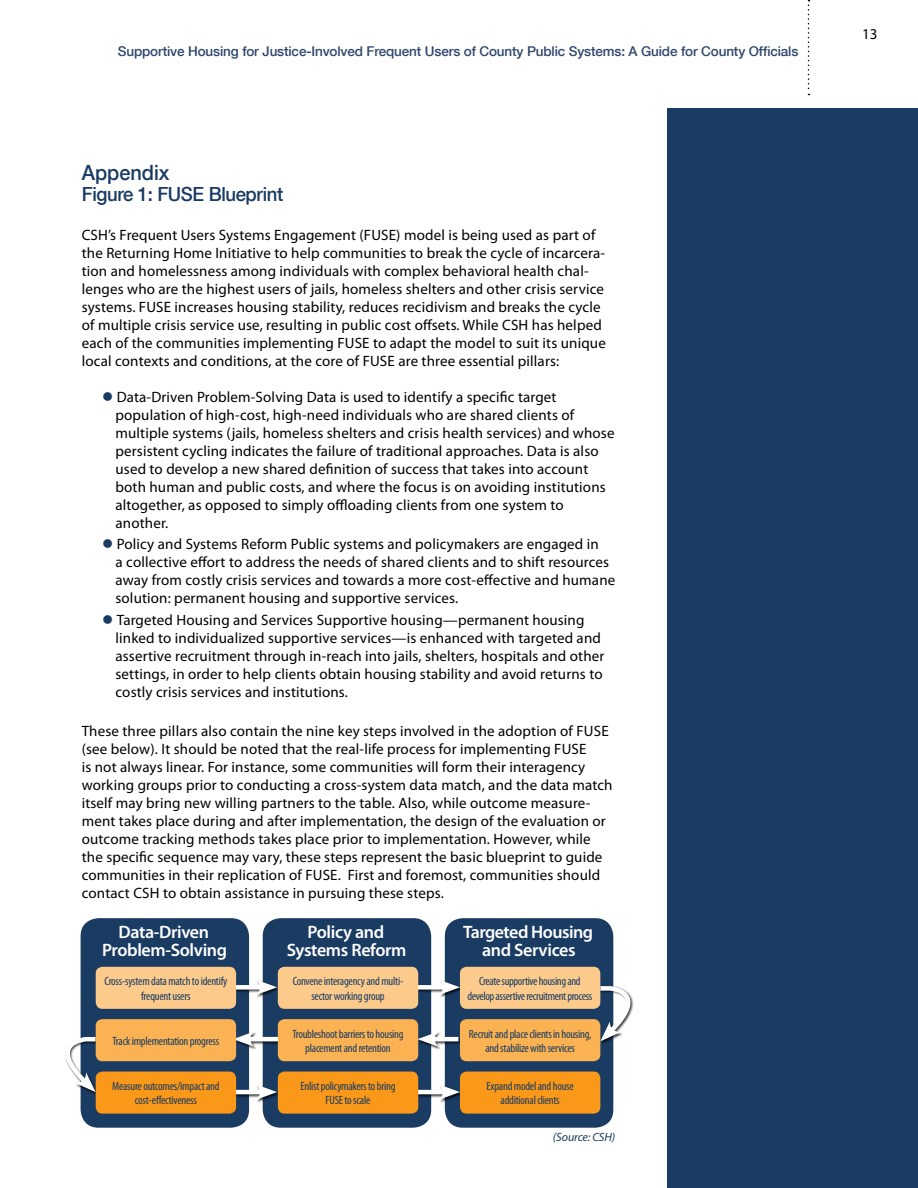
<style>
.page{position:relative;width:918px;height:1188px;background:#fff}
.page>*{position:absolute;margin:0;border:0;box-sizing:border-box;transform-origin:0 0}
.t1{font:500 21px "Helvetica Neue";color:#1a3b62;scale:.95 1}
.t2{font:500 19.5px "Helvetica Neue";letter-spacing:-.02em;color:#1a3b62;scale:.95 1}
.t3{font:600 18px/18px "Myriad Pro";letter-spacing:-.02em;color:#fff;text-align:center}
.t4{font:15px/18px "Myriad Pro";letter-spacing:.01em;color:#000}
.t5{font:500 13.5px "Helvetica Neue";letter-spacing:-.01em;color:#2e476d}
.t6{font:condensed 12px/14.4px "Myriad Pro";letter-spacing:-.02em;color:#1a3b62;text-align:center}
.t7{font:italic 12px "Myriad Pro";letter-spacing:-.01em;color:#1a3b62}
</style>
<div class="page">
<svg style="left:808px;top:0;width:1px;height:95px"></svg>
<div style="left:667px;top:108px;width:251px;height:1080px;background:#1a3b62"></div>
<div style="left:81px;top:918px;width:168px;height:210px;background:#1a3b62;border-radius:18px"></div>
<div style="left:263px;top:918px;width:168px;height:210px;background:#1a3b62;border-radius:18px"></div>
<div style="left:445px;top:918px;width:168px;height:210px;background:#1a3b62;border-radius:18px"></div>
<div style="left:234px;top:979px;width:47px;height:19px;background:#000;opacity:.75"></div>
<div style="left:235px;top:985px;width:30px;height:5px;background:#fff"></div>
<svg style="left:256px;top:980px;width:21px;height:15px"></svg>
<div style="left:234px;top:1084px;width:47px;height:19px;background:#000;opacity:.75"></div>
<hr style="left:235px;top:1090px;width:30px;height:4px;background:#fff">
<svg style="left:256px;top:1084px;width:21px;height:16px"></svg>
<div style="left:417px;top:1031px;width:45px;height:19px;background:#000;opacity:.75"></div>
<hr style="left:430px;top:1037px;width:28px;height:4px;background:#fff">
<svg style="left:418px;top:1032px;width:20px;height:15px"></svg>
<div style="left:416px;top:979px;width:48px;height:19px;background:#000;opacity:.75"></div>
<div style="left:416px;top:985px;width:31px;height:5px;background:#fff"></div>
<svg style="left:439px;top:980px;width:21px;height:15px"></svg>
<div style="left:416px;top:1084px;width:48px;height:19px;background:#000;opacity:.75"></div>
<hr style="left:416px;top:1090px;width:31px;height:4px;background:#fff">
<svg style="left:439px;top:1084px;width:21px;height:16px"></svg>
<div style="left:233px;top:1031px;width:49px;height:19px;background:#000;opacity:.75"></div>
<hr style="left:246px;top:1037px;width:33px;height:4px;background:#fff">
<svg style="left:236px;top:1032px;width:18px;height:15px"></svg>
<div style="left:600px;top:986px;width:34px;height:59px;background:#000;opacity:.75"></div>
<svg style="left:596px;top:984px;width:38px;height:57px"></svg>
<div style="left:65px;top:1037px;width:34px;height:59px;background:#000;opacity:.75"></div>
<svg style="left:65px;top:1035px;width:35px;height:57px"></svg>
<div style="left:96px;top:967px;width:140px;height:42px;background:#fccb8c;border-radius:7px"></div>
<div style="left:96px;top:1019px;width:140px;height:42px;background:#fbb253;border-radius:7px"></div>
<div style="left:96px;top:1072px;width:140px;height:42px;background:#fa9819;border-radius:7px"></div>
<div style="left:278px;top:967px;width:140px;height:42px;background:#fccb8c;border-radius:7px"></div>
<div style="left:278px;top:1019px;width:140px;height:42px;background:#fbb253;border-radius:7px"></div>
<div style="left:278px;top:1072px;width:140px;height:42px;background:#fa9819;border-radius:7px"></div>
<div style="left:460px;top:967px;width:140px;height:42px;background:#fccb8c;border-radius:7px"></div>
<div style="left:460px;top:1019px;width:140px;height:42px;background:#fbb253;border-radius:7px"></div>
<div style="left:460px;top:1072px;width:140px;height:42px;background:#fa9819;border-radius:7px"></div>
<p class="t5" style="left:118px;top:40px;width:682px">Supportive Housing for Justice-Involved Frequent Users of County Public Systems: A Guide for County Officials</p>
<h1 class="t1" style="left:82px;top:155px;width:94px">Appendix</h1>
<h2 class="t2" style="left:82px;top:178px;width:214px">Figure 1: FUSE Blueprint</h2>
<p class="t4" style="left:82px;top:226px;width:526px">CSH’s Frequent Users Systems Engagement (FUSE) model is being used as part of the Returning Home Initiative to help communities to break the cycle of incarcera&shy;tion and homelessness among individuals with complex behavioral health chal&shy;lenges who are the highest users of jails, homeless shelters and other crisis service systems. FUSE increases housing stability, reduces recidivism and breaks the cycle of multiple crisis service use, resulting in public cost offsets. While CSH has helped each of the communities implementing FUSE to adapt the model to suit its unique local contexts and conditions, at the core of FUSE are three essential pillars:</p>
<p class="t4" style="left:116px;top:388px;width:501px">Data-Driven Problem-Solving Data is used to identify a specific target population of high-cost, high-need individuals who are shared clients of multiple systems (jails, homeless shelters and crisis health services) and whose persistent cycling indicates the failure of traditional approaches. Data is also used to develop a new shared definition of success that takes into account both human and public costs, and where the focus is on avoiding institutions altogether, as opposed to simply offloading clients from one system to another.</p>
<p class="t4" style="left:116px;top:535px;width:501px">Policy and Systems Reform Public systems and policymakers are engaged in<br>a collective effort to address the needs of shared clients and to shift resources away from costly crisis services and towards a more cost-effective and humane solution: permanent housing and supportive services.</p>
<p class="t4" style="left:116px;top:610px;width:490px">Targeted Housing and Services Supportive housing—permanent housing linked to individualized supportive services—is enhanced with targeted and assertive recruitment through in-reach into jails, shelters, hospitals and other settings, in order to help clients obtain housing stability and avoid returns to costly crisis services and institutions.</p>
<p class="t4" style="left:82px;top:722px;width:532px">These three pillars also contain the nine key steps involved in the adoption of FUSE (see below). It should be noted that the real-life process for implementing FUSE<br>is not always linear. For instance, some communities will form their interagency working groups prior to conducting a cross-system data match, and the data match itself may bring new willing partners to the table. Also, while outcome measure&shy;ment takes place during and after implementation, the design of the evaluation or outcome tracking methods takes place prior to implementation. However, while the specific sequence may vary, these steps represent the basic blueprint to guide communities in their replication of FUSE. First and foremost, communities should contact CSH to obtain assistance in pursuing these steps.</p>
<p class="t3" style="left:102px;top:923px;width:127px">Data-Driven<br>Problem-Solving</p>
<p class="t3" style="left:287px;top:923px;width:121px">Policy and<br>Systems Reform</p>
<p class="t3" style="left:463px;top:923px;width:132px">Targeted Housing and Services</p>
<p class="t6" style="left:104px;top:974px;width:124px">Cross-system data match to identify frequent users</p>
<p class="t6" style="left:113px;top:1033px;width:108px">Track implementation progress</p>
<p class="t6" style="left:112px;top:1079px;width:109px">Measure outcomes/impact and cost-effectiveness</p>
<p class="t6" style="left:293px;top:974px;width:112px">Convene interagency and multi&shy;sector working group</p>
<p class="t6" style="left:292px;top:1026px;width:113px">Troubleshoot barriers to housing placement and retention</p>
<p class="t6" style="left:301px;top:1079px;width:97px">Enlist policymakers to bring<br>FUSE to scale</p>
<p class="t6" style="left:467px;top:974px;width:126px">Create supportive housing and develop assertive recruitment process</p>
<p class="t6" style="left:469px;top:1026px;width:124px">Recruit and place clients in housing, and stabilize with services</p>
<p class="t6" style="left:487px;top:1079px;width:89px">Expand model and house additional clients</p>
<p class="t7" style="left:553px;top:1129px;width:64px">(Source: CSH)</p>
<p class="t4" style="left:862px;top:25px;width:17px">13</p>
</div>
